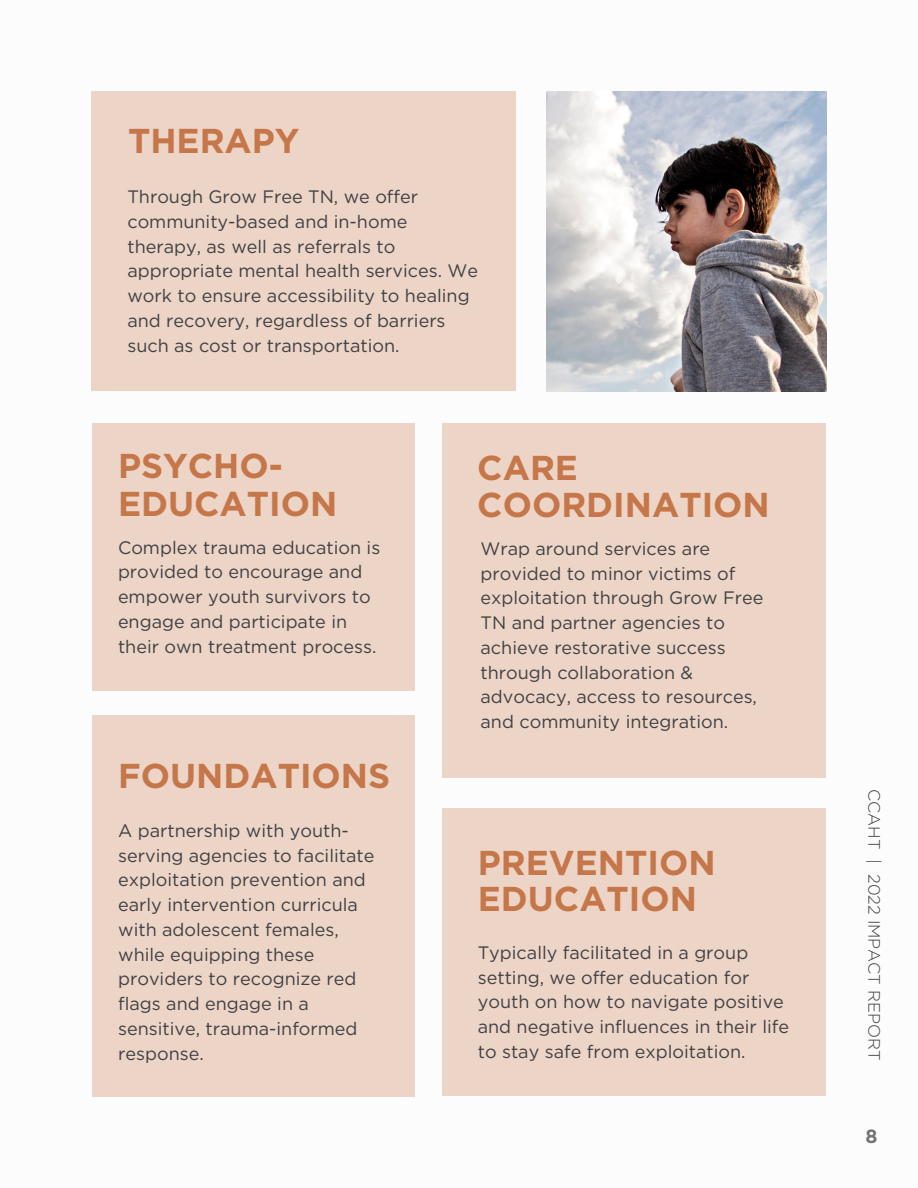
<style>
.page{position:relative;width:918px;height:1188px;background:#fff}
.page>*{position:absolute;margin:0;border:0;box-sizing:border-box;transform-origin:0 0}
.t1{font:700 34.5px/37.2px "Gotham";color:#c6774a}
.t2{font:700 19.2px "Gotham";color:#737476}
.t3{font:18px/24.8px "Gotham";color:#414042}
.t4{font:300 16.5px "Gotham";color:#3f3f3f}
</style>
<div class="page">
<div style="left:92px;top:92px;width:424px;height:299px;background:#ecd4c7"></div>
<div style="left:92px;top:423px;width:323px;height:268px;background:#ecd4c7"></div>
<div style="left:92px;top:715px;width:323px;height:382px;background:#ecd4c7"></div>
<div style="left:442px;top:808px;width:384px;height:288px;background:#ecd4c7"></div>
<div style="left:442px;top:423px;width:384px;height:354px;background:#ecd4c7"></div>
<img style="left:546px;top:92px;width:281px;height:299px">
<p class="t1" style="left:128px;top:122px;width:173px">THERAPY</p>
<p class="t3" style="left:127px;top:184px;width:352px">Through Grow Free TN, we offer community-based and in-home therapy, as well as referrals to appropriate mental health services. We work to ensure accessibility to healing and recovery, regardless of barriers such as cost or transportation.</p>
<p class="t1" style="left:118px;top:447px;width:221px">PSYCHO-<br>EDUCATION</p>
<p class="t3" style="left:118px;top:535px;width:264px">Complex trauma education is provided to encourage and empower youth survivors to engage and participate in their own treatment process.</p>
<p class="t1" style="left:118px;top:757px;width:274px">FOUNDATIONS</p>
<p class="t3" style="left:118px;top:818px;width:258px">A partnership with youth&shy;serving agencies to facilitate exploitation prevention and early intervention curricula with adolescent females, while equipping these providers to recognize red flags and engage in a sensitive, trauma-informed response.</p>
<p class="t1" style="left:477px;top:448px;width:294px">CARE<br>COORDINATION</p>
<p class="t3" style="left:481px;top:536px;width:284px">Wrap around services are provided to minor victims of exploitation through Grow Free<br>TN and partner agencies to achieve restorative success through collaboration &amp; advocacy, access to resources, and community integration.</p>
<p class="t1" style="left:478px;top:844px;width:239px;line-height:36px">PREVENTION<br>EDUCATION</p>
<p class="t3" style="left:478px;top:940px;width:313px">Typically facilitated in a group setting, we offer education for youth on how to navigate positive and negative influences in their life to stay safe from exploitation.</p>
<p class="t4" style="left:883px;top:789px;width:273px;rotate:90deg">CCAHT | 2022 IMPACT REPORT</p>
<p class="t2" style="left:865px;top:1125px;width:14px">8</p>
</div>
